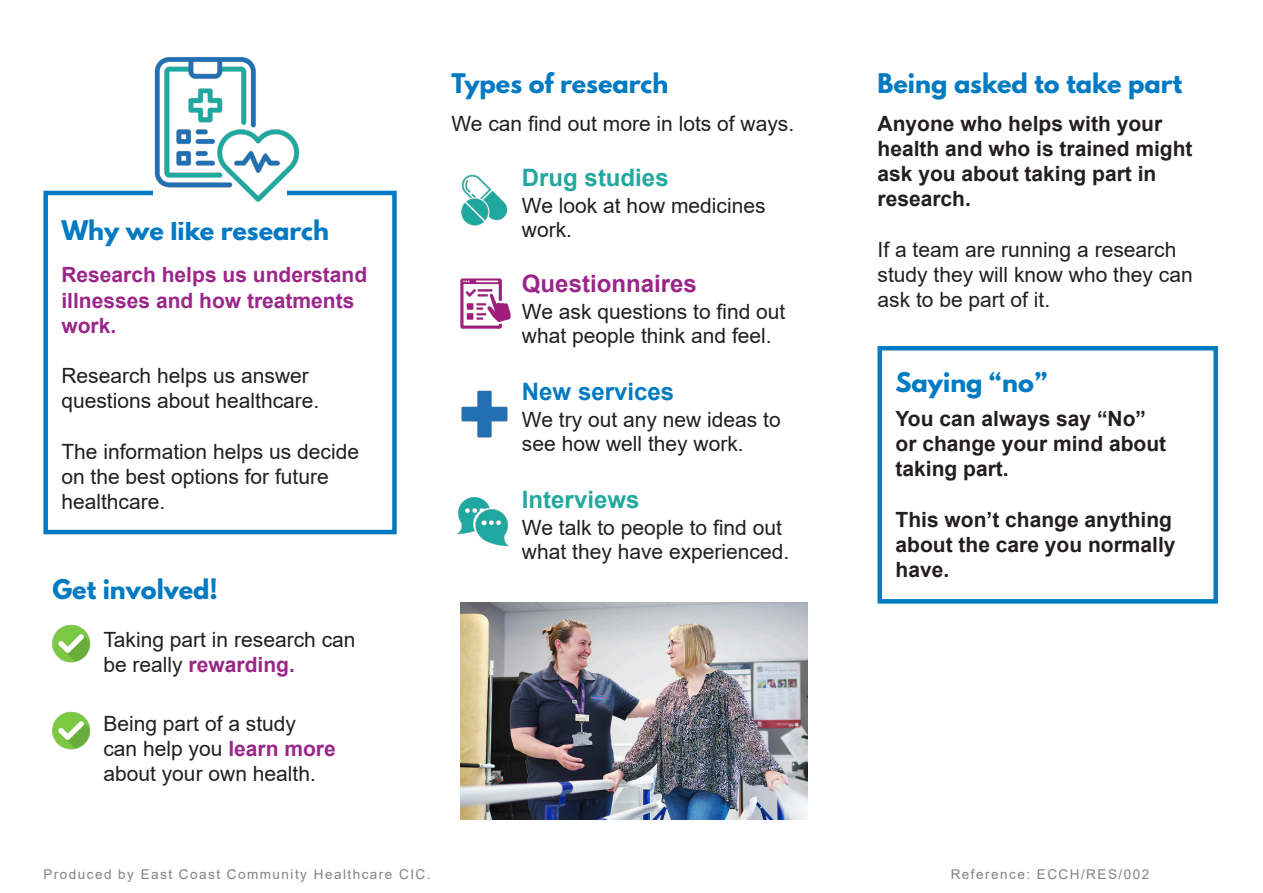
<style>
.page{position:relative;width:1263px;height:893px;background:#fff}
.page>*{position:absolute;margin:0;border:0;box-sizing:border-box;transform-origin:0 0}
.Bullet_Points{font:700 24px "League Spartan";color:#007ac2}
.Bullet_Points-2{font:700 24px "Arial";color:#22a89f}
.Bullet_Points-3{font:700 24px "Arial";color:#9b2689}
.Bullet_Points-4{font:700 24px "Arial";color:#007ac2}
.Bullet_Points-5{font:21px/25.2px "Arial";color:#231f20}
.Bullet_Points-6{font:700 21px/25.2px "Arial";color:#231f20}
.Bullet_Points-7{font:700 21px/25.2px "Arial";color:#9b2689}
.Bullet_Points-8{font:13.5px "Arial";letter-spacing:.11em;color:#808285}
.s1{font-weight:700;color:#9b2689}
.s2{color:#21a8a0}
</style>
<div class="page">
<div style="left:43px;top:191px;width:354px;height:343px;border:4px solid #007ac2"></div>
<div style="left:877px;top:346px;width:341px;height:258px;border:4px solid #007ac2"></div>
<img style="left:52px;top:624px;width:39px;height:39px">
<img style="left:52px;top:711px;width:39px;height:39px">
<img style="left:461px;top:174px;width:47px;height:52px">
<img style="left:460px;top:278px;width:51px;height:51px">
<img style="left:461px;top:390px;width:47px;height:48px">
<img style="left:457px;top:497px;width:52px;height:50px">
<img style="left:460px;top:602px;width:347px;height:217px">
<img style="left:113px;top:57px;width:229px;height:145px">
<p class="Bullet_Points" style="left:61px;top:212px;width:269px">Why we like research</p>
<p class="Bullet_Points-7" style="left:61px;top:263px;width:307px">Research helps us understand illnesses and how treatments work.</p>
<p class="Bullet_Points-5" style="left:61px;top:363px;width:259px">Research helps us answer questions about healthcare.</p>
<p class="Bullet_Points-5" style="left:61px;top:439px;width:299px">The information helps us decide on the best options for future healthcare.</p>
<p class="Bullet_Points" style="left:52px;top:570px;width:167px">Get involved!</p>
<p class="Bullet_Points-5" style="left:103px;top:627px;width:254px">Taking part in research can be really <span class="s1">rewarding.</span></p>
<p class="Bullet_Points-5" style="left:103px;top:710px;width:234px">Being part of a study<br>can help you <span class="s1">learn more </span>about your own health.</p>
<p class="Bullet_Points" style="left:451px;top:65px;width:218px">Types of research</p>
<p class="Bullet_Points-5" style="left:451px;top:111px;width:344px">We can find out more in lots of ways.</p>
<p class="Bullet_Points-2" style="left:522px;top:160px;width:148px">Drug s<span class="s2">tud</span>ies</p>
<p class="Bullet_Points-5" style="left:522px;top:193px;width:245px;line-height:24px">We look at how medicines work.</p>
<p class="Bullet_Points-3" style="left:522px;top:267px;width:176px">Questionnaires</p>
<p class="Bullet_Points-5" style="left:522px;top:300px;width:265px;line-height:24px">We ask questions to find out what people think and feel.</p>
<p class="Bullet_Points-4" style="left:522px;top:375px;width:154px">New services</p>
<p class="Bullet_Points-5" style="left:522px;top:408px;width:260px;line-height:24px">We try out any new ideas to see how well they work.</p>
<p class="Bullet_Points-2" style="left:522px;top:483px;width:119px">Interviews</p>
<p class="Bullet_Points-5" style="left:522px;top:516px;width:269px;line-height:24px">We talk to people to find out what they have experienced.</p>
<p class="Bullet_Points" style="left:877px;top:65px;width:306px">Being asked to take part</p>
<p class="Bullet_Points-6" style="left:877px;top:111px;width:317px">Anyone who helps with your health and who is trained might ask you about taking part in research.</p>
<p class="Bullet_Points-5" style="left:877px;top:237px;width:317px">If a team are running a research study they will know who they can ask to be part of it.</p>
<p class="Bullet_Points" style="left:895px;top:363px;width:153px">Saying “no”</p>
<p class="Bullet_Points-6" style="left:895px;top:406px;width:272px">You can always say “No” or change your mind about taking part.</p>
<p class="Bullet_Points-6" style="left:895px;top:507px;width:282px">This won’t change anything about the care you normally have.</p>
<p class="Bullet_Points-8" style="left:43px;top:865px;width:389px">Produced by East Coast Community Healthcare CIC.</p>
<p class="Bullet_Points-8" style="left:951px;top:865px;width:200px">Reference: ECCH/RES/002</p>
</div>
